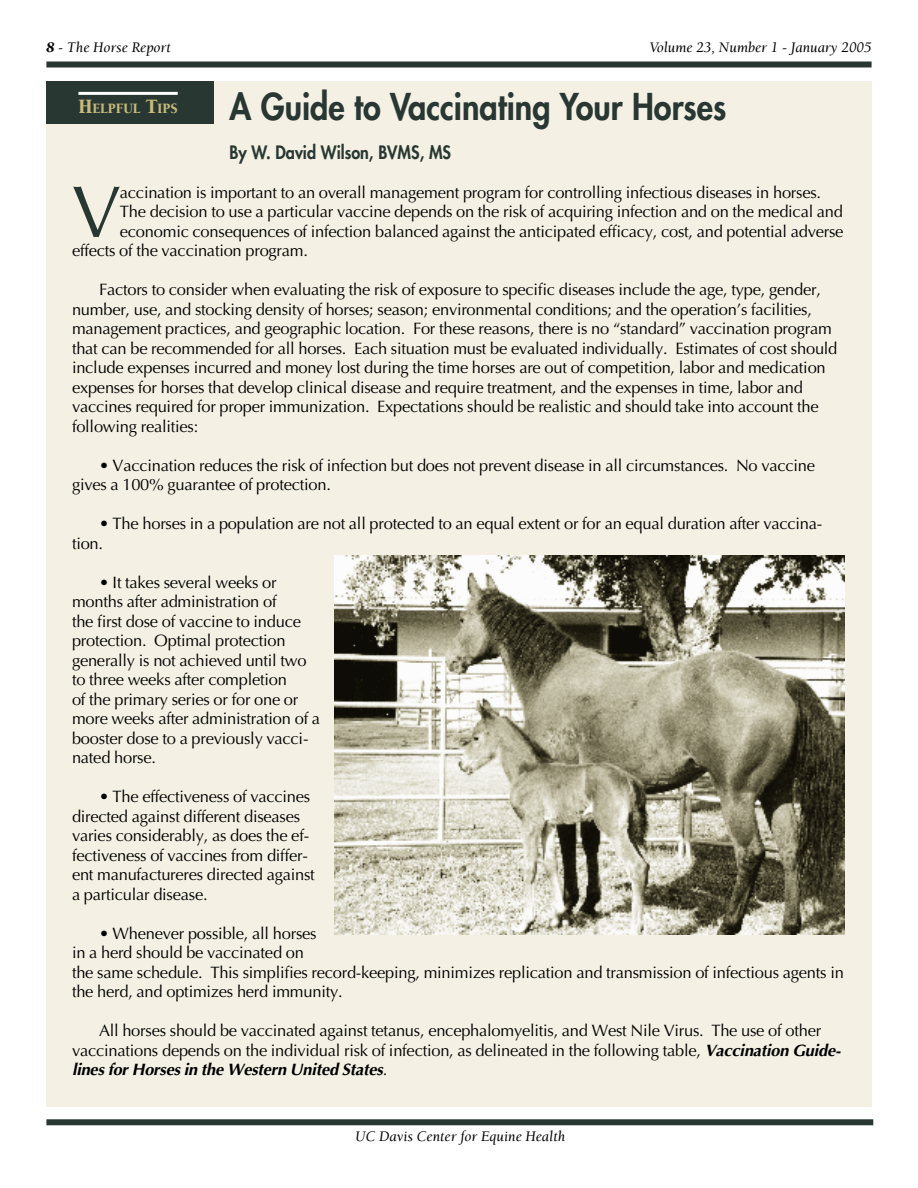
<style>
.page{position:relative;width:918px;height:1188px;background:#fff}
.page>*{position:absolute;margin:0;border:0;box-sizing:border-box;transform-origin:0 0}
.Body_no_Indent{font:73.5px "Optima";color:#293733}
.Headline{font:800 36px "Futura";color:#293733;scale:.9 1}
.Headline-2{font:800 18px "Futura";color:#293733;scale:.9 1}
.Body_with_indent{font:16.5px/19.5px "Optima";letter-spacing:-.015em;color:#000}
.Body_no_Indent-2{font:16.5px "Optima";letter-spacing:-.015em;color:#000}
.t1{font:italic 15px "Berkeley";color:#000}
.running_head{font:900 14.7px "Berkeley";color:#c7bb7a;scale:.9 1}
.s1{font-weight:900}
.s2{font-size:21px}
.s3{font-weight:700;font-style:italic}
</style>
<div class="page">
<div style="left:46px;top:62px;width:826px;height:6px;background:#293733"></div>
<div style="left:46px;top:1119px;width:827px;height:6px;background:#293733"></div>
<div style="left:46px;top:81px;width:826px;height:1026px;background:#f4f1e4"></div>
<img style="left:335px;top:555px;width:510px;height:380px">
<div style="left:46px;top:81px;width:167px;height:42px;background:#293733"></div>
<hr style="left:78px;top:92px;width:100px;height:3px;background:#fff">
<p class="t1" style="left:46px;top:39px;width:126px"><span class="s1">8</span> - The Horse Report</p>
<p class="t1" style="left:649px;top:39px;width:224px">Volume 23, Number 1 - January 2005</p>
<p class="running_head" style="left:78px;top:101px;width:112px"><span class="s2">H</span>ELPFUL <span class="s2">T</span>IPS</p>
<p class="Headline" style="left:230px;top:83px;width:554px">A Guide to Vaccinating Your Horses</p>
<p class="Headline-2" style="left:230px;top:141px;width:248px">By W. David Wilson, BVMS, MS</p>
<p class="Body_no_Indent" style="left:72px;top:169px;width:50px">V</p>
<p class="Body_no_Indent-2" style="left:120px;top:183px;width:703px">accination is important to an overall management program for controlling infectious diseases in horses.</p>
<p class="Body_no_Indent-2" style="left:120px;top:202px;width:725px">The decision to use a particular vaccine depends on the risk of acquiring infection and on the medical and</p>
<p class="Body_no_Indent-2" style="left:120px;top:222px;width:725px">economic consequences of infection balanced against the anticipated efficacy, cost, and potential adverse</p>
<p class="Body_no_Indent-2" style="left:72px;top:241px;width:238px">effects of the vaccination program.</p>
<p class="Body_with_indent" style="left:72px;top:280px;width:767px;text-indent:27px">Factors to consider when evaluating the risk of exposure to specific diseases include the age, type, gender, number, use, and stocking density of horses; season; environmental conditions; and the operation’s facilities, management practices, and geographic location. For these reasons, there is no “standard” vaccination program that can be recommended for all horses. Each situation must be evaluated individually. Estimates of cost should include expenses incurred and money lost during the time horses are out of competition, labor and medication expenses for horses that develop clinical disease and require treatment, and the expenses in time, labor and vaccines required for proper immunization. Expectations should be realistic and should take into account the following realities:</p>
<p class="Body_with_indent" style="left:72px;top:456px;width:745px;text-indent:27px">• Vaccination reduces the risk of infection but does not prevent disease in all circumstances. No vaccine gives a 100% guarantee of protection.</p>
<p class="Body_with_indent" style="left:72px;top:514px;width:752px;text-indent:27px">• The horses in a population are not all protected to an equal extent or for an equal duration after vaccina&shy;tion.</p>
<p class="Body_with_indent" style="left:72px;top:573px;width:250px;text-indent:27px">• It takes several weeks or months after administration of<br>the first dose of vaccine to induce protection. Optimal protection generally is not achieved until two to three weeks after completion<br>of the primary series or for one or more weeks after administration of a booster dose to a previously vacci&shy;nated horse.</p>
<p class="Body_with_indent" style="left:72px;top:787px;width:244px;text-indent:27px">• The effectiveness of vaccines directed against different diseases varies considerably, as does the ef&shy;fectiveness of vaccines from differ&shy;ent manufactureres directed against a particular disease.</p>
<p class="Body_with_indent" style="left:72px;top:924px;width:773px;text-indent:27px">• Whenever possible, all horses<br>in a herd should be vaccinated on<br>the same schedule. This simplifies record-keeping, minimizes replication and transmission of infectious agents in the herd, and optimizes herd immunity.</p>
<p class="Body_with_indent" style="left:72px;top:1021px;width:769px;text-indent:27px">All horses should be vaccinated against tetanus, encephalomyelitis, and West Nile Virus. The use of other vaccinations depends on the individual risk of infection, as delineated in the following table, <span class="s3">Vaccination Guide&shy;lines for Horses in the Western United States</span>.</p>
<p class="t1" style="left:355px;top:1128px;width:212px">UC Davis Center for Equine Health</p>
</div>
